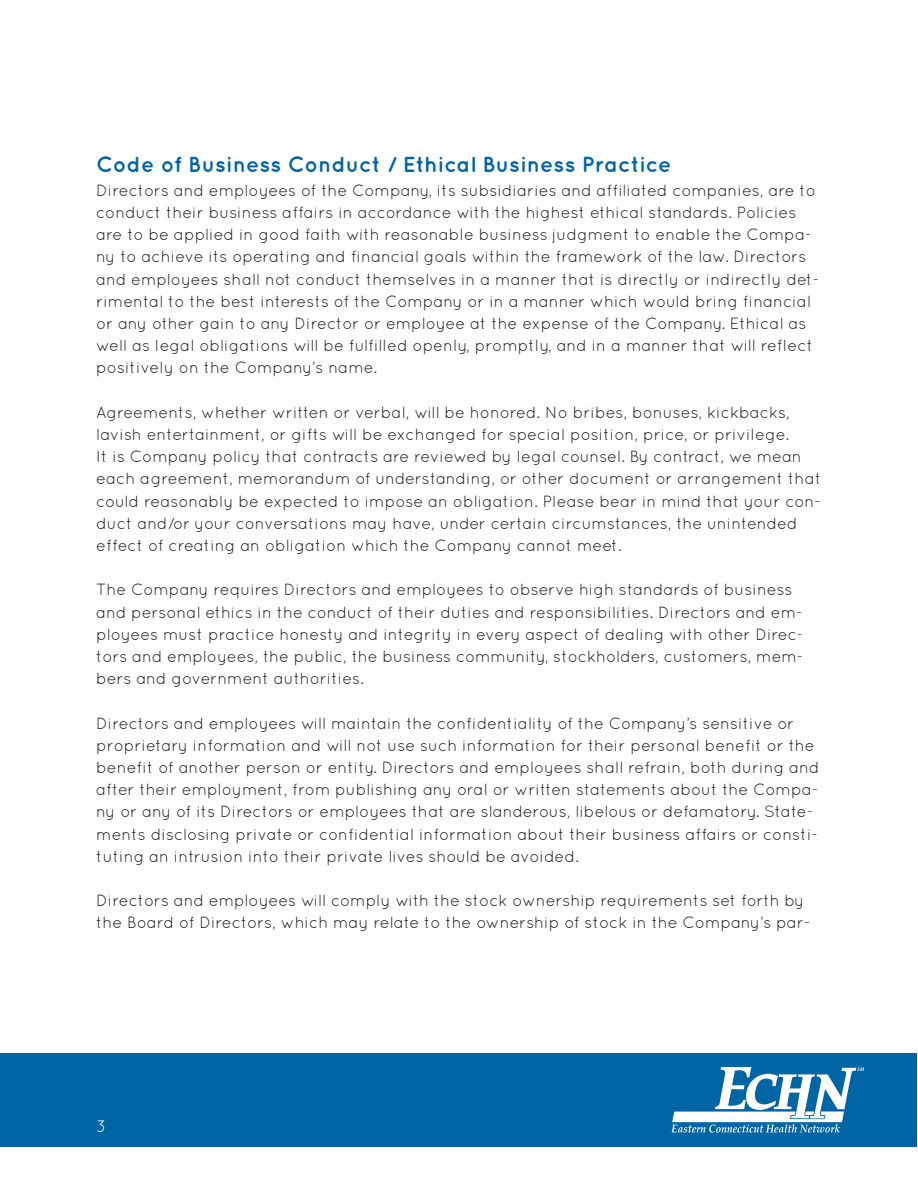
<style>
.page{position:relative;width:918px;height:1188px;background:#fff}
.page>*{position:absolute;margin:0;border:0;box-sizing:border-box;transform-origin:0 0}
.t1{font:700 21.75px "Quicksand";letter-spacing:.005em;color:#0065a4}
.t2{font:16.5px "Quicksand";color:#fff}
.t3{font:16.2px/22.2px "Quicksand";color:#231f20}
</style>
<div class="page">
<div style="left:0;top:1053px;width:917px;height:94px;background:#0065a4"></div>
<svg style="left:671px;top:1067px;width:193px;height:66px"></svg>
<p class="t1" style="left:96px;top:151px;width:577px">Code of Business Conduct / Ethical Business Practice</p>
<p class="t3" style="left:96px;top:179px;width:725px">Directors and employees of the Company, its subsidiaries and affiliated companies, are to conduct their business affairs in accordance with the highest ethical standards. Policies are to be applied in good faith with reasonable business judgment to enable the Compa&shy;ny to achieve its operating and financial goals within the framework of the law. Directors and employees shall not conduct themselves in a manner that is directly or indirectly det&shy;rimental to the best interests of the Company or in a manner which would bring financial or any other gain to any Director or employee at the expense of the Company. Ethical as well as legal obligations will be fulfilled openly, promptly, and in a manner that will reflect positively on the Company’s name.</p>
<p class="t3" style="left:96px;top:401px;width:727px">Agreements, whether written or verbal, will be honored. No bribes, bonuses, kickbacks, lavish entertainment, or gifts will be exchanged for special position, price, or privilege.<br>It is Company policy that contracts are reviewed by legal counsel. By contract, we mean each agreement, memorandum of understanding, or other document or arrangement that could reasonably be expected to impose an obligation. Please bear in mind that your con&shy;duct and/or your conversations may have, under certain circumstances, the unintended effect of creating an obligation which the Company cannot meet.</p>
<p class="t3" style="left:96px;top:579px;width:709px">The Company requires Directors and employees to observe high standards of business and personal ethics in the conduct of their duties and responsibilities. Directors and em&shy;ployees must practice honesty and integrity in every aspect of dealing with other Direc&shy;tors and employees, the public, the business community, stockholders, customers, mem&shy;bers and government authorities.</p>
<p class="t3" style="left:96px;top:712px;width:725px">Directors and employees will maintain the confidentiality of the Company’s sensitive or proprietary information and will not use such information for their personal benefit or the benefit of another person or entity. Directors and employees shall refrain, both during and after their employment, from publishing any oral or written statements about the Compa&shy;ny or any of its Directors or employees that are slanderous, libelous or defamatory. State&shy;ments disclosing private or confidential information about their business affairs or consti&shy;tuting an intrusion into their private lives should be avoided.</p>
<p class="t3" style="left:96px;top:889px;width:716px">Directors and employees will comply with the stock ownership requirements set forth by the Board of Directors, which may relate to the ownership of stock in the Company’s par-</p>
<p class="t2" style="left:96px;top:1117px;width:12px">3</p>
</div>
